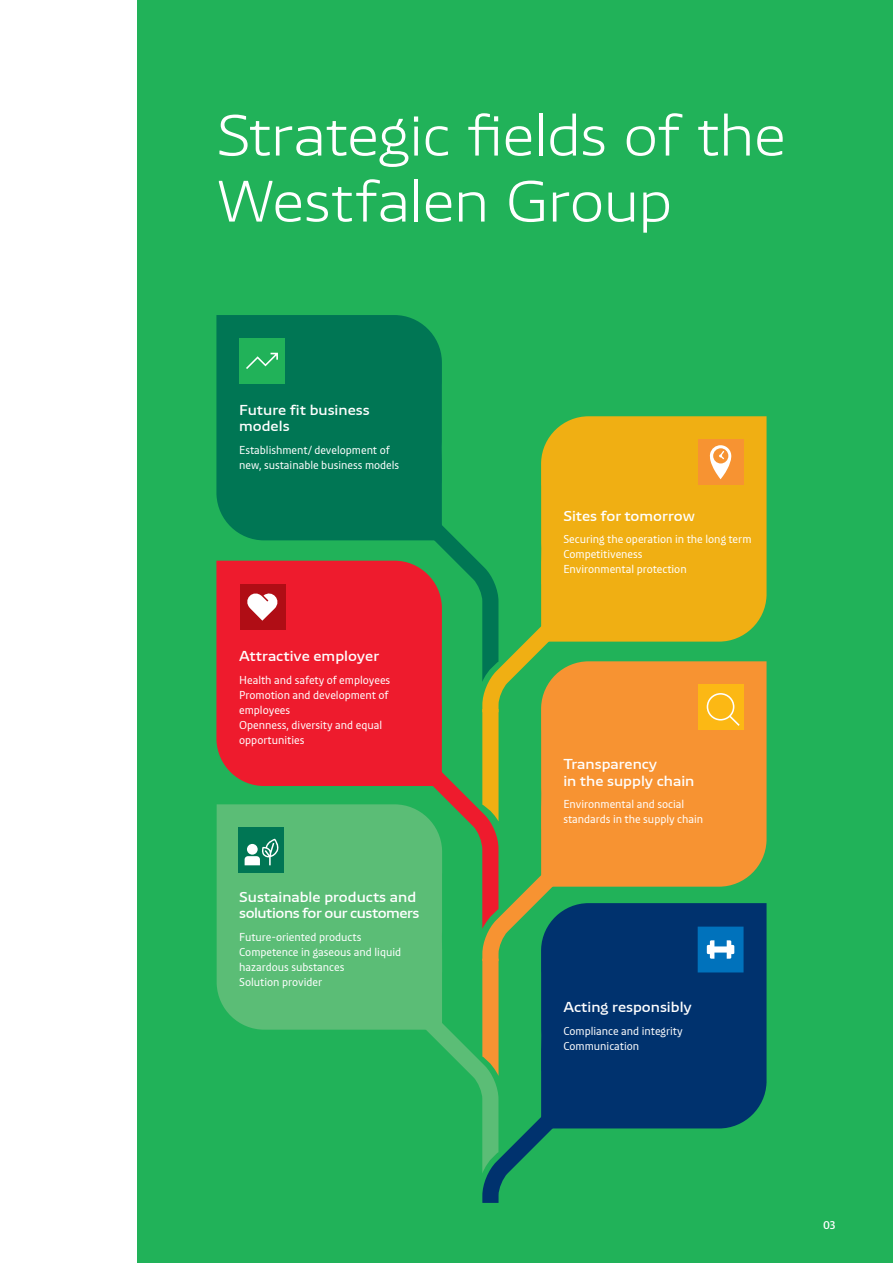
<style>
.page{position:relative;width:893px;height:1263px;background:#fff}
.page>*{position:absolute;margin:0;border:0;box-sizing:border-box;transform-origin:0 0}
.t1{font:300 expanded 60px/66px "Westfalen News Sans";letter-spacing:-.015em;color:#fff}
.t2{font:600 expanded 15px/16.5px "Westfalen News Sans";color:#fff}
.t3{font:600 expanded 15px/16.5px "Westfalen News Sans";letter-spacing:-.03em;color:#fff}
.t4{font:12px/15px "Westfalen News Sans";color:#fff}
.t5{font:600 12px "Westfalen News Sans";color:#fff}
</style>
<div class="page">
<div style="left:138px;top:0;width:755px;height:1263px;background:#21b259"></div>
<div style="left:216px;top:315px;width:226px;height:225px;background:#007654"></div>
<div style="left:217px;top:804px;width:179px;height:226px;background:#5bbd76"></div>
<div style="left:541px;top:416px;width:225px;height:226px;background:#f0af13"></div>
<div style="left:585px;top:903px;width:181px;height:225px;background:#00326e"></div>
<div style="left:585px;top:661px;width:181px;height:226px;background:#f79332"></div>
<div style="left:216px;top:561px;width:180px;height:225px;background:#ee1b2d"></div>
<svg style="left:396px;top:490px;width:189px;height:713px"></svg>
<div style="left:698px;top:439px;width:45px;height:46px;background:#f79332"></div>
<svg style="left:710px;top:445px;width:22px;height:34px"></svg>
<div style="left:698px;top:684px;width:45px;height:46px;background:#fcb814"></div>
<svg style="left:707px;top:693px;width:33px;height:33px"></svg>
<svg style="left:698px;top:927px;width:45px;height:45px;background:#2586c5"></svg>
<div style="left:239px;top:827px;width:45px;height:46px;background:#007654"></div>
<svg style="left:245px;top:839px;width:34px;height:26px"></svg>
<div style="left:247px;top:844px;width:11px;height:11px;background:#fff;border-radius:50%"></div>
<div style="left:240px;top:584px;width:45px;height:46px;background:#b00d15"></div>
<svg style="left:247px;top:593px;width:31px;height:28px"></svg>
<div style="left:239px;top:338px;width:46px;height:46px;background:#21b259"></div>
<svg style="left:246px;top:353px;width:32px;height:16px"></svg>
<h1 class="t1" style="left:216px;top:105px;width:571px">Strategic fields of the<br>Westfalen Group</h1>
<p class="t2" style="left:239px;top:402px;width:132px">Future fit business models</p>
<p class="t4" style="left:239px;top:443px;width:162px">Establishment/ development of new, sustainable business models</p>
<p class="t2" style="left:239px;top:648px;width:142px">Attractive employer</p>
<p class="t4" style="left:239px;top:673px;width:153px">Health and safety of employees<br>Promotion and development of employees<br>Openness, diversity and equal opportunities</p>
<p class="t3" style="left:239px;top:889px;width:182px">Sustainable products and solutions for our customers</p>
<p class="t4" style="left:239px;top:930px;width:163px">Future-oriented products<br>Competence in gaseous and liquid hazardous substances<br>Solution provider</p>
<p class="t2" style="left:563px;top:508px;width:133px">Sites for tomorrow</p>
<p class="t4" style="left:563px;top:532px;width:190px">Securing the operation in the long term<br>Competitiveness<br>Environmental protection</p>
<p class="t2" style="left:563px;top:756px;width:133px">Transparency<br>in the supply chain</p>
<p class="t4" style="left:563px;top:797px;width:141px">Environmental and social standards in the supply chain</p>
<p class="t2" style="left:563px;top:999px;width:130px">Acting responsibly</p>
<p class="t4" style="left:563px;top:1024px;width:121px">Compliance and integrity<br>Communication</p>
<p class="t5" style="left:823px;top:1218px;width:14px">03</p>
</div>
